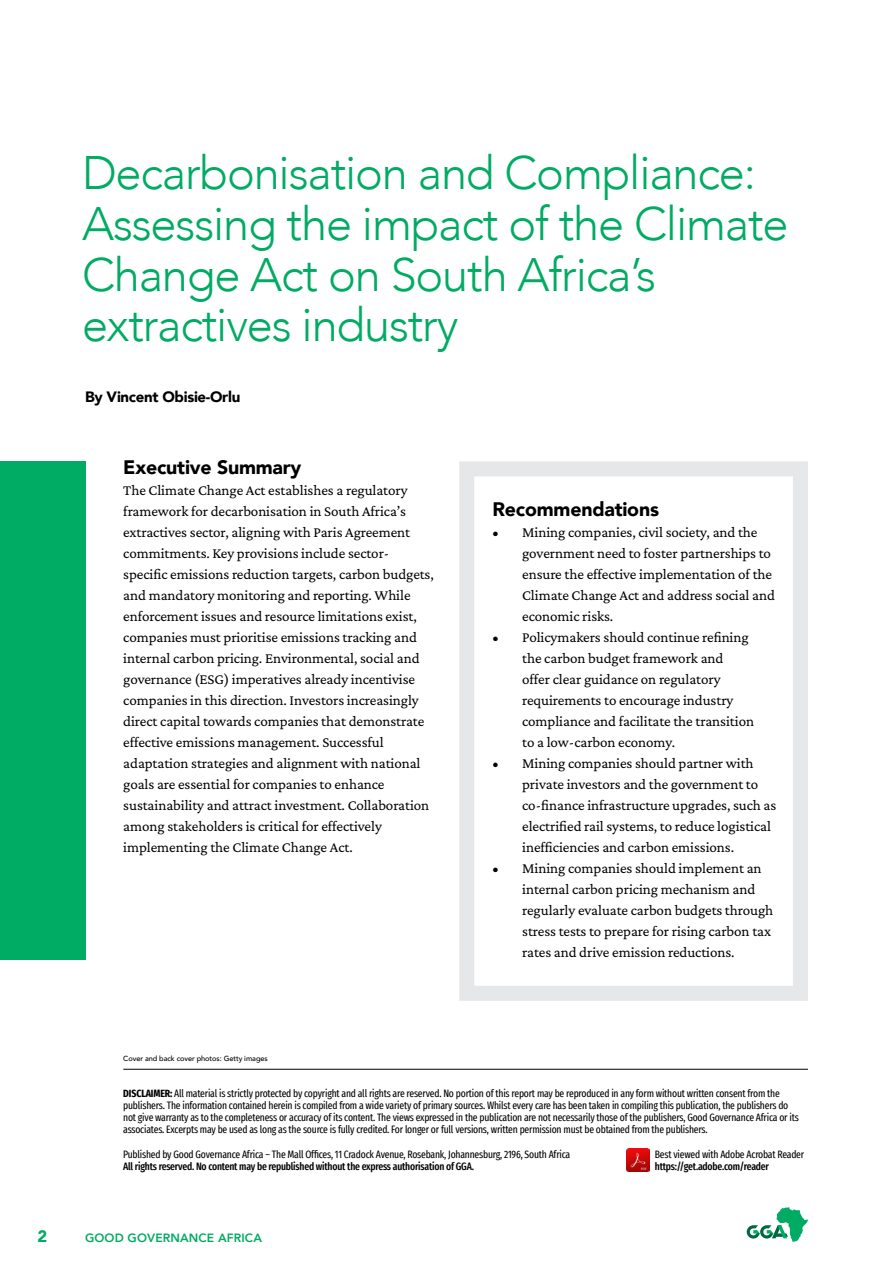
<style>
.page{position:relative;width:893px;height:1263px;background:#fff}
.page>*{position:absolute;margin:0;border:0;box-sizing:border-box;transform-origin:0 0}
.t1{font:300 46.95px/50.6px "Avenir";letter-spacing:-.025em;color:#00ab63}
.t2{font:900 19.5px "Avenir";letter-spacing:-.01em;color:#000}
.t3{font:900 16.5px "Avenir";color:#00ab63}
.t4{font:15px/21px "Crimson Pro";letter-spacing:-.005em;color:#000}
.t5{font:900 15px "Avenir";letter-spacing:-.02em;color:#000}
.t6{font:800 12px "Avenir";letter-spacing:.01em;color:#00ab63}
.t7{font:extra-condensed 10.5px/12px "Fira Sans";letter-spacing:-.02em;color:#000}
.t8{font:500 extra-condensed 10.5px "Fira Sans";letter-spacing:-.02em;color:#000}
.t9{font:500 7.35px "Avenir";letter-spacing:-.01em;color:#000}
.s1{font-weight:700}
</style>
<div class="page">
<svg style="left:747px;top:1207px;width:61px;height:35px"></svg>
<div style="left:0;top:461px;width:85px;height:498px;background:#00ab63"></div>
<img style="left:627px;top:1148px;width:22px;height:23px">
<hr style="left:123px;top:1069px;width:685px;height:1px;background:#000">
<div style="left:459px;top:461px;width:349px;height:540px;border:15px solid #e6e7e8"></div>
<h1 class="t1" style="left:82px;top:148px;width:708px">Decarbonisation and Compliance:<br>Assessing the impact of the Climate<br>Change Act on South Africa’s extractives industry</h1>
<p class="t5" style="left:85px;top:384px;width:157px">By Vincent Obisie-Orlu</p>
<h2 class="t2" style="left:123px;top:451px;width:180px">Executive Summary</h2>
<p class="t4" style="left:123px;top:479px;width:312px">The Climate Change Act establishes a regulatory framework for decarbonisation in South Africa’s extractives sector, aligning with Paris Agreement commitments. Key provisions include sector&shy;specific emissions reduction targets, carbon budgets, and mandatory monitoring and reporting. While enforcement issues and resource limitations exist, companies must prioritise emissions tracking and internal carbon pricing. Environmental, social and governance (ESG) imperatives already incentivise companies in this direction. Investors increasingly direct capital towards companies that demonstrate effective emissions management. Successful adaptation strategies and alignment with national goals are essential for companies to enhance sustainability and attract investment. Collaboration among stakeholders is critical for effectively implementing the Climate Change Act.</p>
<p class="t9" style="left:123px;top:1051px;width:146px">Cover and back cover photos: Getty images</p>
<h2 class="t2" style="left:492px;top:493px;width:168px">Recommendations</h2>
<p class="t4" style="left:522px;top:521px;width:254px;text-indent:-30px">• Mining companies, civil society, and the government need to foster partnerships to ensure the effective implementation of the Climate Change Act and address social and economic risks.</p>
<p class="t4" style="left:522px;top:626px;width:233px;text-indent:-30px">• Policymakers should continue refining the carbon budget framework and offer clear guidance on regulatory requirements to encourage industry compliance and facilitate the transition to a low-carbon economy.</p>
<p class="t4" style="left:522px;top:752px;width:256px;text-indent:-30px">• Mining companies should partner with private investors and the government to co-finance infrastructure upgrades, such as electrified rail systems, to reduce logistical inefficiencies and carbon emissions.</p>
<p class="t4" style="left:522px;top:857px;width:253px;text-indent:-30px">• Mining companies should implement an internal carbon pricing mechanism and regularly evaluate carbon budgets through stress tests to prepare for rising carbon tax rates and drive emission reductions.</p>
<p class="t7" style="left:123px;top:1087px;width:677px"><span class="s1">DISCLAIMER:</span> All material is strictly protected by copyright and all rights are reserved. No portion of this report may be reproduced in any form without written consent from the publishers. The information contained herein is compiled from a wide variety of primary sources. Whilst every care has been taken in compiling this publication, the publishers do not give warranty as to the completeness or accuracy of its content. The views expressed in the publication are not necessarily those of the publishers, Good Governance Africa or its associates. Excerpts may be used as long as the source is fully credited. For longer or full versions, written permission must be obtained from the publishers.</p>
<p class="t7" style="left:123px;top:1148px;width:449px">Published by Good Governance Africa – The Mall Offices, 11 Cradock Avenue, Rosebank, Johannesburg, 2196, South Africa</p>
<p class="t8" style="left:123px;top:1158px;width:352px">All rights reserved. No content may be republished without the express authorisation of GGA.</p>
<p class="t7" style="left:655px;top:1148px;width:151px">Best viewed with Adobe Acrobat Reader</p>
<p class="t8" style="left:655px;top:1158px;width:116px">https://get.adobe.com/reader</p>
<p class="t3" style="left:38px;top:1222px;width:11px">2</p>
<p class="t6" style="left:85px;top:1228px;width:178px">GOOD GOVERNANCE AFRICA</p>
</div>
